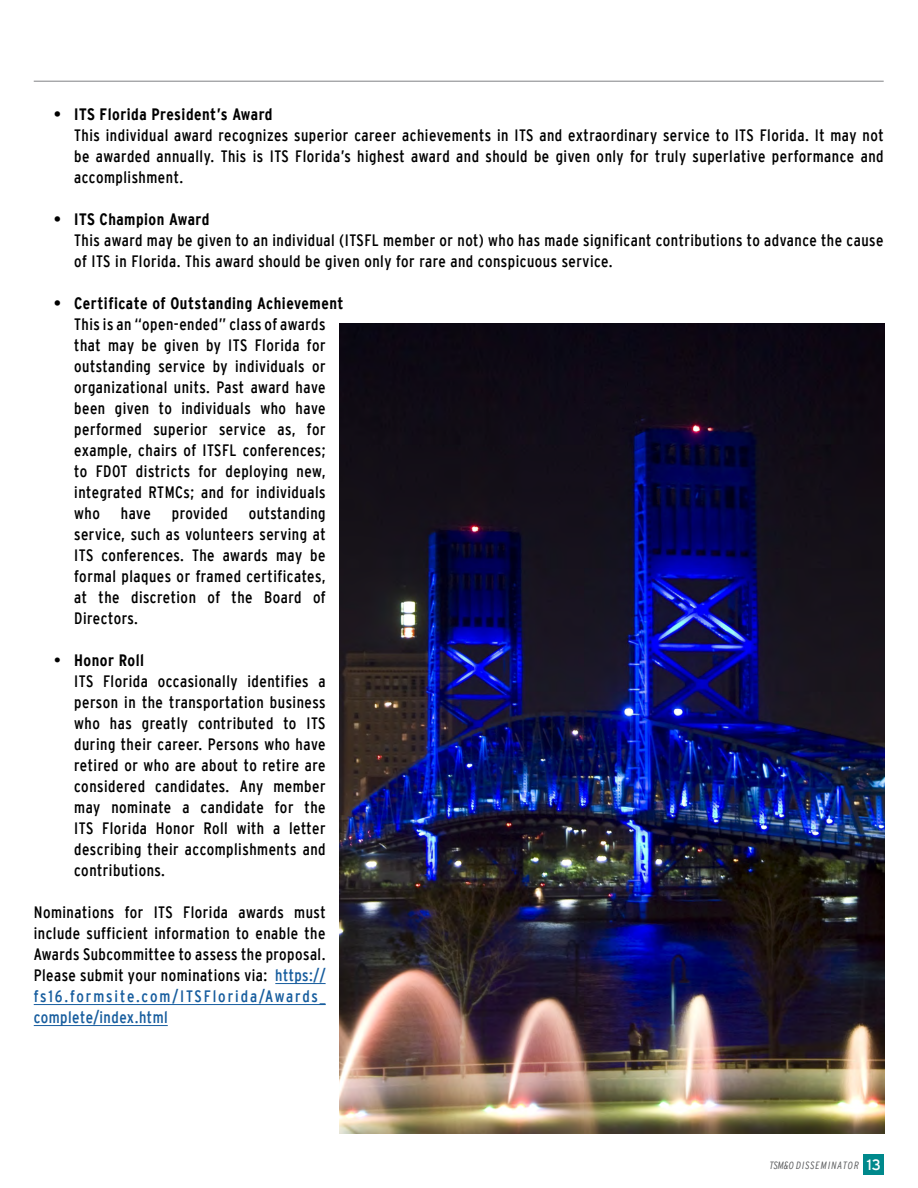
<style>
.page{position:relative;width:918px;height:1188px;background:#fff}
.page>*{position:absolute;margin:0;border:0;box-sizing:border-box;transform-origin:0 0}
.t1{font:condensed 16.5px/21px "Interstate";letter-spacing:.03em;color:#000;text-align:justify}
.t2{font:condensed 16.5px/21px "Interstate";letter-spacing:.1em;color:#175d9e;text-align:justify}
.t3{font:700 condensed 16.5px "Interstate";letter-spacing:.03em;color:#000}
.t4{font:italic 300 condensed 10.5px "Interstate";letter-spacing:.1em;color:#57585a}
.s1{font-weight:400}
.s2{color:#000}
.s3{font-weight:400;font-style:normal;font-stretch:normal;font-size:15px;color:#fff}
</style>
<div class="page">
<div style="left:864px;top:1154px;width:20px;height:21px;background:#00898c"></div>
<hr style="left:275px;top:983px;width:51px;height:1px;background:#175d9e">
<hr style="left:34px;top:1004px;width:292px;height:1px;background:#175d9e">
<hr style="left:34px;top:1025px;width:134px;height:1px;background:#175d9e">
<img style="left:339px;top:324px;width:545px;height:810px">
<hr style="left:34px;top:81px;width:850px;height:1px;background:#808285">
<p class="t3" style="left:54px;top:105px;width:220px">• ITS Florida President’s Award</p>
<p class="t1" style="left:74px;top:125px;width:811px">This individual award recognizes superior career achievements in ITS and extraordinary service to ITS Florida. It may not be awarded annually. This is ITS Florida’s highest award and should be given only for truly superlative performance and accomplishment.</p>
<p class="t3" style="left:54px;top:210px;width:157px">• ITS Champion Award</p>
<p class="t1" style="left:74px;top:230px;width:811px">This award may be given to an individual (ITSFL member or not) who has made significant contributions to advance the cause of ITS in Florida. This award should be given only for rare and conspicuous service.</p>
<p class="t3" style="left:54px;top:294px;width:291px">• Certificate of Outstanding Achievement</p>
<p class="t1" style="left:74px;top:314px;width:253px">This is an “open-ended” class of awards that may be given by ITS Florida for outstanding service by individuals or organizational units. Past award have been given to individuals who have performed superior service as, for example, chairs of ITSFL conferences; to FDOT districts for deploying new, integrated RTMCs; and for individuals who</p>
<p class="t1" style="left:74px;top:503px;width:253px;text-indent:175px">outstanding service, such as volunteers serving at ITS conferences. The awards may be formal plaques or framed certificates, at the discretion of the Board of Directors.</p>
<p class="t3" style="left:54px;top:651px;width:92px"><span class="s1">•</span> Honor Roll</p>
<p class="t1" style="left:74px;top:671px;width:253px">ITS Florida occasionally identifies a person in the transportation business who has greatly contributed to ITS during their career. Persons who have retired or who are about to retire are considered candidates. Any member may nominate a candidate for the ITS Florida Honor Roll with a letter describing their accomplishments and contributions.</p>
<p class="t1" style="left:34px;top:902px;width:293px">Nominations for ITS Florida awards must include sufficient information to enable the Awards Subcommittee to assess the proposal.</p>
<p class="t2" style="left:34px;top:965px;width:294px"><span class="s2">Please submit your nominations via:</span> https:// fs16.formsite.com/ITSFlorida/Awards_ complete/index.html</p>
<p class="t1" style="left:121px;top:503px;width:31px">have</p>
<p class="t1" style="left:172px;top:503px;width:58px">provided</p>
<p class="t4" style="left:770px;top:1159px;width:113px">TSM&amp;O DISSEMINATOR <span class="s3">13</span></p>
</div>
